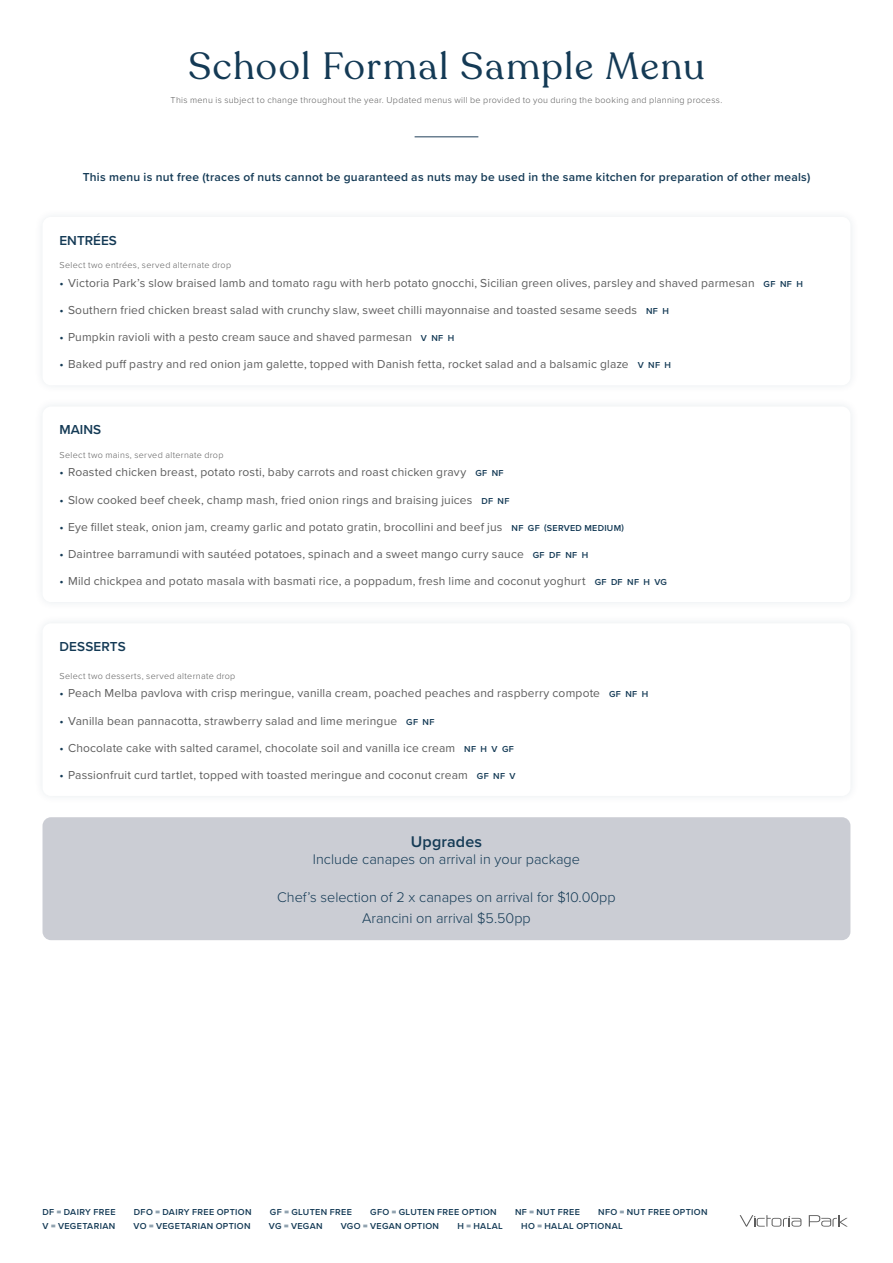
<style>
.page{position:relative;width:893px;height:1263px;background:#fff}
.page>*{position:absolute;margin:0;border:0;box-sizing:border-box;transform-origin:0 0}
.t1{font:37.5px "Recoleta";letter-spacing:.04em;color:#143a55}
.t2{font:600 16.05px "Proxima Nova";letter-spacing:.01em;color:#143a55}
.t3{font:300 14.4px/21.5px "Proxima Nova";color:#143a55;text-align:center}
.t4{font:600 13.5px "Proxima Nova";color:#143a55}
.t5{font:12px "Proxima Nova";letter-spacing:.015em;color:#5d5d5d}
.t6{font:600 12px "Proxima Nova";letter-spacing:.025em;color:#143a55}
.t7{font:300 9px "Proxima Nova";letter-spacing:.035em;color:#5d5d5d}
.t8{font:600 9px "Proxima Nova";letter-spacing:.04em;color:#143a55}
.s1{color:#143a55}
.s2{font-weight:600;font-size:9px;color:#143a55}
</style>
<div class="page">
<svg style="left:740px;top:1215px;width:61px;height:12px"></svg>
<svg style="left:809px;top:1215px;width:39px;height:11px"></svg>
<div style="left:33px;top:208px;width:827px;height:186px;background:#fbfbfc"></div>
<div style="left:43px;top:217px;width:807px;height:168px;background:#fff;border-radius:9px"></div>
<div style="left:33px;top:397px;width:827px;height:214px;background:#fbfbfc"></div>
<div style="left:43px;top:406px;width:807px;height:196px;background:#fff;border-radius:9px"></div>
<div style="left:33px;top:614px;width:827px;height:191px;background:#fbfbfc"></div>
<div style="left:43px;top:623px;width:807px;height:173px;background:#fff;border-radius:9px"></div>
<div style="left:43px;top:817px;width:807px;height:123px;background:#cbcdd4;border-radius:8px"></div>
<hr style="left:415px;top:136px;width:63px;height:1px;background:#21405a">
<h1 class="t1" style="left:188px;top:43px;width:518px">School Formal Sample Menu</h1>
<p class="t7" style="left:171px;top:93px;width:553px">This menu is subject to change throughout the year. Updated menus will be provided to you during the booking and planning process.</p>
<p class="t6" style="left:83px;top:168px;width:729px">This menu is nut free (traces of nuts cannot be guaranteed as nuts may be used in the same kitchen for preparation of other meals)</p>
<p class="t4" style="left:60px;top:230px;width:59px">ENTRÉES</p>
<p class="t7" style="left:60px;top:258px;width:173px">Select two entrées, served alternate drop</p>
<p class="t5" style="left:60px;top:274px;width:745px"><span class="s1">•</span> Victoria Park’s slow braised lamb and tomato ragu with herb potato gnocchi, Sicilian green olives, parsley and shaved parmesan <span class="s2">GF NF H</span></p>
<p class="t5" style="left:60px;top:301px;width:611px"><span class="s1">•</span> Southern fried chicken breast salad with crunchy slaw, sweet chilli mayonnaise and toasted sesame seeds <span class="s2">NF H</span></p>
<p class="t5" style="left:60px;top:328px;width:396px"><span class="s1">•</span> Pumpkin ravioli with a pesto cream sauce and shaved parmesan <span class="s2">V NF H</span></p>
<p class="t5" style="left:60px;top:355px;width:613px"><span class="s1">•</span> Baked puff pastry and red onion jam galette, topped with Danish fetta, rocket salad and a balsamic glaze <span class="s2">V NF H</span></p>
<p class="t4" style="left:60px;top:420px;width:43px">MAINS</p>
<p class="t7" style="left:60px;top:448px;width:166px">Select two mains, served alternate drop</p>
<p class="t5" style="left:60px;top:463px;width:445px"><span class="s1">•</span> Roasted chicken breast, potato rosti, baby carrots and roast chicken gravy <span class="s2">GF NF</span></p>
<p class="t5" style="left:60px;top:491px;width:451px"><span class="s1">•</span> Slow cooked beef cheek, champ mash, fried onion rings and braising juices <span class="s2">DF NF</span></p>
<p class="t5" style="left:60px;top:518px;width:566px"><span class="s1">•</span> Eye fillet steak, onion jam, creamy garlic and potato gratin, brocollini and beef jus <span class="s2">NF GF (SERVED MEDIUM)</span></p>
<p class="t5" style="left:60px;top:545px;width:530px"><span class="s1">•</span> Daintree barramundi with sautéed potatoes, spinach and a sweet mango curry sauce <span class="s2">GF DF NF H</span></p>
<p class="t5" style="left:60px;top:572px;width:609px"><span class="s1">•</span> Mild chickpea and potato masala with basmati rice, a poppadum, fresh lime and coconut yoghurt <span class="s2">GF DF NF H VG</span></p>
<p class="t4" style="left:60px;top:636px;width:68px">DESSERTS</p>
<p class="t7" style="left:60px;top:669px;width:177px">Select two desserts, served alternate drop</p>
<p class="t5" style="left:60px;top:684px;width:590px"><span class="s1">•</span> Peach Melba pavlova with crisp meringue, vanilla cream, poached peaches and raspberry compote <span class="s2">GF NF H</span></p>
<p class="t5" style="left:60px;top:712px;width:376px"><span class="s1">•</span> Vanilla bean pannacotta, strawberry salad and lime meringue <span class="s2">GF NF</span></p>
<p class="t5" style="left:60px;top:739px;width:456px"><span class="s1">•</span> Chocolate cake with salted caramel, chocolate soil and vanilla ice cream <span class="s2">NF H V GF</span></p>
<p class="t5" style="left:60px;top:766px;width:458px"><span class="s1">•</span> Passionfruit curd tartlet, topped with toasted meringue and coconut cream <span class="s2">GF NF V</span></p>
<h2 class="t2" style="left:411px;top:830px;width:73px">Upgrades</h2>
<p class="t3" style="left:313px;top:847px;width:269px">Include canapes on arrival in your package</p>
<p class="t3" style="left:277px;top:885px;width:340px">Chef’s selection of 2 x canapes on arrival for $10.00pp<br>Arancini on arrival $5.50pp</p>
<p class="t8" style="left:43px;top:1205px;width:75px">DF = DAIRY FREE</p>
<p class="t8" style="left:134px;top:1205px;width:119px">DFO = DAIRY FREE OPTION</p>
<p class="t8" style="left:270px;top:1205px;width:83px">GF = GLUTEN FREE</p>
<p class="t8" style="left:370px;top:1205px;width:128px">GFO = GLUTEN FREE OPTION</p>
<p class="t8" style="left:515px;top:1205px;width:66px">NF = NUT FREE</p>
<p class="t8" style="left:598px;top:1205px;width:111px">NFO = NUT FREE OPTION</p>
<p class="t8" style="left:43px;top:1219px;width:74px">V = VEGETARIAN</p>
<p class="t8" style="left:134px;top:1219px;width:119px">VO = VEGETARIAN OPTION</p>
<p class="t8" style="left:269px;top:1219px;width:55px">VG = VEGAN</p>
<p class="t8" style="left:341px;top:1219px;width:100px">VGO = VEGAN OPTION</p>
<p class="t8" style="left:457px;top:1219px;width:47px">H = HALAL</p>
<p class="t8" style="left:521px;top:1219px;width:103px">HO = HALAL OPTIONAL</p>
</div>
